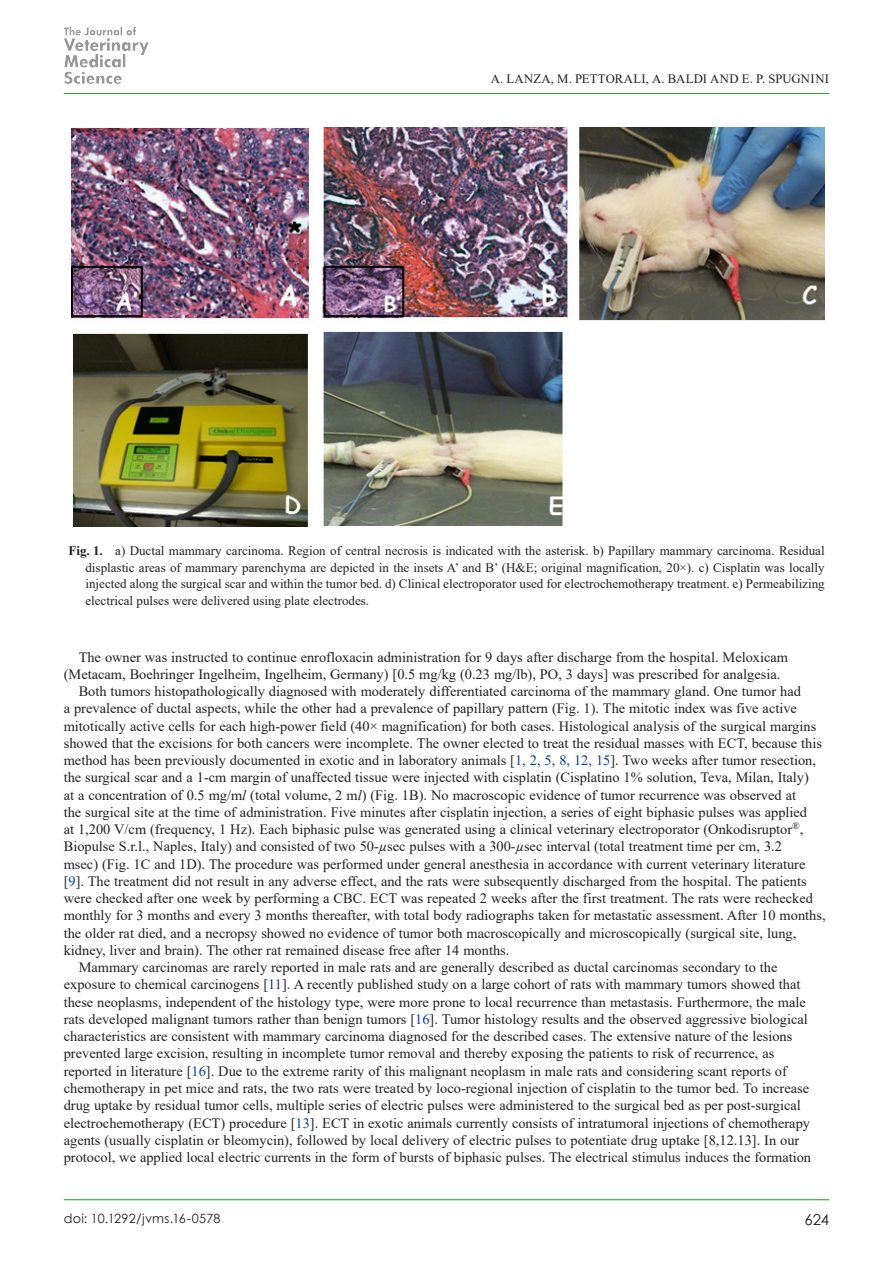
<style>
.page{position:relative;width:893px;height:1263px;background:#fff}
.page>*{position:absolute;margin:0;border:0;box-sizing:border-box;transform-origin:0 0}
.t1{font:15px "Century Gothic";color:#231f20}
.t2{font:14.25px "Times New Roman";color:#231f20}
.t3{font:13.05px/16.5px "Times New Roman";color:#231f20;text-align:justify}
.t4{font:12.75px "Times New Roman";letter-spacing:.01em;color:#231f20}
.t5{font:12.75px "Century Gothic";letter-spacing:.02em;color:#231f20}
.s1{font-weight:700}
.s2{color:#003f98}
.s3{font-style:italic}
</style>
<div class="page">
<img style="left:64px;top:27px;width:74px;height:24px">
<hr style="left:64px;top:93px;width:765px;height:1px;background:#2aa738">
<hr style="left:64px;top:1199px;width:765px;height:1px;background:#2aa738">
<img style="left:71px;top:128px;width:753px;height:398px">
<p class="t4" style="left:491px;top:70px;width:340px">A. LANZA, M. PETTORALI, A. BALDI AND E. P. SPUGNINI</p>
<p class="t3" style="left:85px;top:542px;width:741px;text-indent:-17px"><span class="s1">Fig. 1.</span> a) Ductal mammary carcinoma. Region of central necrosis is indicated with the asterisk. b) Papillary mammary carcinoma. Residual displastic areas of mammary parenchyma are depicted in the insets A’ and B’ (H&amp;E; original magnification, 20×). c) Cisplatin was locally injected along the surgical scar and within the tumor bed. d) Clinical electroporator used for electrochemotherapy treatment. e) Permeabilizing electrical pulses were delivered using plate electrodes.</p>
<p class="t2" style="left:79px;top:647px;width:711px">The owner was instructed to continue enrofloxacin administration for 9 days after discharge from the hospital. Meloxicam</p>
<p class="t2" style="left:64px;top:664px;width:718px">(Metacam, Boehringer Ingelheim, Ingelheim, Germany) [0.5 mg/kg (0.23 mg/lb), PO, 3 days] was prescribed for analgesia.</p>
<p class="t2" style="left:79px;top:681px;width:724px">Both tumors histopathologically diagnosed with moderately differentiated carcinoma of the mammary gland. One tumor had</p>
<p class="t2" style="left:64px;top:698px;width:735px">a prevalence of ductal aspects, while the other had a prevalence of papillary pattern (Fig. 1). The mitotic index was five active</p>
<p class="t2" style="left:64px;top:716px;width:754px">mitotically active cells for each high-power field (40× magnification) for both cases. Histological analysis of the surgical margins</p>
<p class="t2" style="left:64px;top:733px;width:760px">showed that the excisions for both cancers were incomplete. The owner elected to treat the residual masses with ECT, because this</p>
<p class="t2" style="left:64px;top:750px;width:754px">method has been previously documented in exotic and in laboratory animals [<span class="s2">1, 2, 5, 8, 12, 15</span>]. Two weeks after tumor resection,</p>
<p class="t2" style="left:64px;top:767px;width:747px">the surgical scar and a 1-cm margin of unaffected tissue were injected with cisplatin (Cisplatino 1% solution, Teva, Milan, Italy)</p>
<p class="t2" style="left:64px;top:785px;width:734px">at a concentration of 0.5 mg/m<span class="s3">l</span> (total volume, 2 m<span class="s3">l</span>) (Fig. 1B). No macroscopic evidence of tumor recurrence was observed at</p>
<p class="t2" style="left:64px;top:802px;width:745px">the surgical site at the time of administration. Five minutes after cisplatin injection, a series of eight biphasic pulses was applied</p>
<p class="t2" style="left:64px;top:819px;width:741px">at 1,200 V/cm (frequency, 1 Hz). Each biphasic pulse was generated using a clinical veterinary electroporator (Onkodisruptor<sup>®</sup>,</p>
<p class="t2" style="left:64px;top:836px;width:720px">Biopulse S.r.l., Naples, Italy) and consisted of two 50-<span class="s3">µ</span>sec pulses with a 300-<span class="s3">µ</span>sec interval (total treatment time per cm, 3.2</p>
<p class="t2" style="left:64px;top:854px;width:743px">msec) (Fig. 1C and 1D). The procedure was performed under general anesthesia in accordance with current veterinary literature</p>
<p class="t2" style="left:64px;top:871px;width:744px">[<span class="s2">9</span>]. The treatment did not result in any adverse effect, and the rats were subsequently discharged from the hospital. The patients</p>
<p class="t2" style="left:64px;top:888px;width:751px">were checked after one week by performing a CBC. ECT was repeated 2 weeks after the first treatment. The rats were rechecked</p>
<p class="t2" style="left:64px;top:905px;width:763px">monthly for 3 months and every 3 months thereafter, with total body radiographs taken for metastatic assessment. After 10 months,</p>
<p class="t2" style="left:64px;top:923px;width:734px">the older rat died, and a necropsy showed no evidence of tumor both macroscopically and microscopically (surgical site, lung,</p>
<p class="t2" style="left:64px;top:940px;width:447px">kidney, liver and brain). The other rat remained disease free after 14 months.</p>
<p class="t2" style="left:79px;top:957px;width:700px">Mammary carcinomas are rarely reported in male rats and are generally described as ductal carcinomas secondary to the</p>
<p class="t2" style="left:64px;top:974px;width:738px">exposure to chemical carcinogens [<span class="s2">11</span>]. A recently published study on a large cohort of rats with mammary tumors showed that</p>
<p class="t2" style="left:64px;top:992px;width:743px">these neoplasms, independent of the histology type, were more prone to local recurrence than metastasis. Furthermore, the male</p>
<p class="t2" style="left:64px;top:1009px;width:746px">rats developed malignant tumors rather than benign tumors [<span class="s2">16</span>]. Tumor histology results and the observed aggressive biological</p>
<p class="t2" style="left:64px;top:1026px;width:730px">characteristics are consistent with mammary carcinoma diagnosed for the described cases. The extensive nature of the lesions</p>
<p class="t2" style="left:64px;top:1044px;width:712px">prevented large excision, resulting in incomplete tumor removal and thereby exposing the patients to risk of recurrence, as</p>
<p class="t2" style="left:64px;top:1061px;width:725px">reported in literature [<span class="s2">16</span>]. Due to the extreme rarity of this malignant neoplasm in male rats and considering scant reports of</p>
<p class="t2" style="left:64px;top:1078px;width:747px">chemotherapy in pet mice and rats, the two rats were treated by loco-regional injection of cisplatin to the tumor bed. To increase</p>
<p class="t2" style="left:64px;top:1095px;width:739px">drug uptake by residual tumor cells, multiple series of electric pulses were administered to the surgical bed as per post-surgical</p>
<p class="t2" style="left:64px;top:1113px;width:748px">electrochemotherapy (ECT) procedure [<span class="s2">13</span>]. ECT in exotic animals currently consists of intratumoral injections of chemotherapy</p>
<p class="t2" style="left:64px;top:1130px;width:737px">agents (usually cisplatin or bleomycin), followed by local delivery of electric pulses to potentiate drug uptake [8,12.13]. In our</p>
<p class="t2" style="left:64px;top:1147px;width:749px">protocol, we applied local electric currents in the form of bursts of biphasic pulses. The electrical stimulus induces the formation</p>
<p class="t5" style="left:64px;top:1209px;width:158px">doi: 10.1292/jvms.16-0578</p>
<p class="t1" style="left:804px;top:1209px;width:26px">624</p>
</div>
